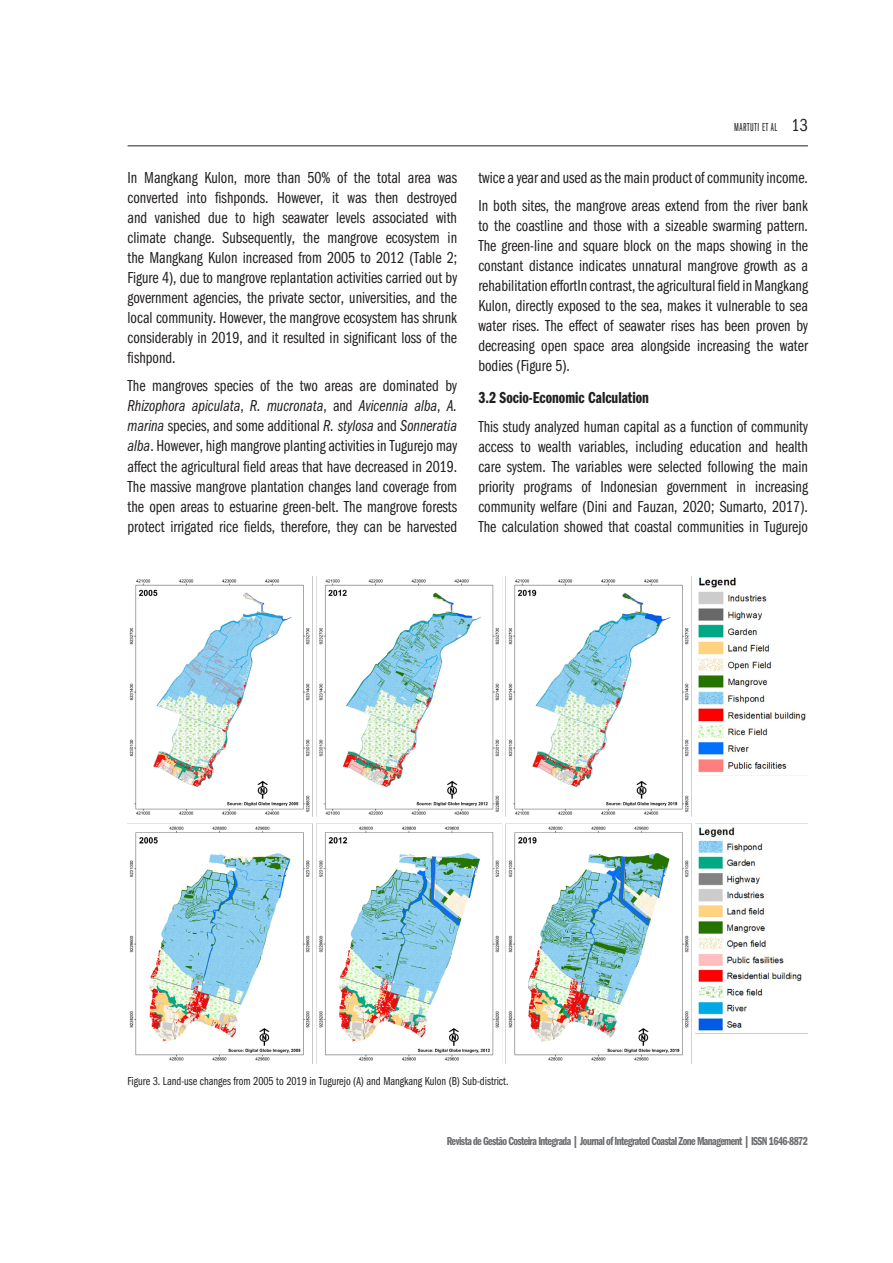
<style>
.page{position:relative;width:893px;height:1263px;background:#fff}
.page>*{position:absolute;margin:0;border:0;box-sizing:border-box;transform-origin:0 0}
.Corpo{font:16.5px/20px "ITC Franklin Gothic Std Bk Cp";color:#231f20;text-align:justify}
._1_1{font:16.5px "ITC Franklin Gothic Std Dm Cp";color:#231f20}
.t1{font:12px "ITC Franklin Gothic Std Dm Cp";letter-spacing:-.05em;color:#6c6d70}
.Legenda{font:12px "ITC Franklin Gothic Std Bk Cp";color:#231f20}
.t2{font:12px "ITC Franklin Gothic Std Bk X Cp";color:#231f20;scale:.9 1}
.s1{font-family:"ITC Franklin Gothic Std Bk Cp It"}
.s2{font-family:"ITC Franklin Gothic Std";font-stretch:condensed;font-size:18px}
</style>
<div class="page">
<hr style="left:128px;top:145px;width:680px;height:1px;background:#231f20">
<img style="left:128px;top:576px;width:680px;height:487px">
<p class="Corpo" style="left:128px;top:168px;width:331px">In Mangkang Kulon, more than 50% of the total area was converted into fishponds. However, it was then destroyed and vanished due to high seawater levels associated with climate change. Subsequently, the mangrove ecosystem in the Mangkang Kulon increased from 2005 to 2012 (Table 2; Figure 4), due to mangrove replantation activities carried out by government agencies, the private sector, universities, and the local community. However, the mangrove ecosystem has shrunk considerably in 2019, and it resulted in significant loss of the fishpond.</p>
<p class="Corpo" style="left:128px;top:376px;width:331px">The mangroves species of the two areas are dominated by <span class="s1">Rhizophora apiculata</span>, <span class="s1">R. mucronata</span>, and <span class="s1">Avicennia alba</span>, <span class="s1">A. marina</span> species, and some additional <span class="s1">R. stylosa</span> and <span class="s1">Sonneratia alba</span>. However, high mangrove planting activities in Tugurejo may affect the agricultural field areas that have decreased in 2019.<br>The massive mangrove plantation changes land coverage from the open areas to estuarine green-belt. The mangrove forests protect irrigated rice fields, therefore, they can be harvested</p>
<p class="t2" style="left:734px;top:121px;width:83px">MARTUTI ET AL <span class="s2">13</span></p>
<p class="Corpo" style="left:478px;top:168px;width:331px">twice a year and used as the main product of community income.</p>
<p class="Corpo" style="left:478px;top:196px;width:331px">In both sites, the mangrove areas extend from the river bank to the coastline and those with a sizeable swarming pattern.<br>The green-line and square block on the maps showing in the constant distance indicates unnatural mangrove growth as a rehabilitation effortIn contrast, the agricultural field in Mangkang Kulon, directly exposed to the sea, makes it vulnerable to sea water rises. The effect of seawater rises has been proven by decreasing open space area alongside increasing the water bodies (Figure 5).</p>
<p class="_1_1" style="left:478px;top:389px;width:172px">3.2 Socio-Economic Calculation</p>
<p class="Corpo" style="left:478px;top:417px;width:331px">This study analyzed human capital as a function of community access to wealth variables, including education and health care system. The variables were selected following the main priority programs of Indonesian government in increasing community welfare (Dini and Fauzan, 2020; Sumarto, 2017).<br>The calculation showed that coastal communities in Tugurejo</p>
<p class="Legenda" style="left:128px;top:1075px;width:382px">Figure 3. Land-use changes from 2005 to 2019 in Tugurejo (A) and Mangkang Kulon (B) Sub-district.</p>
<p class="t1" style="left:447px;top:1134px;width:363px">Revista de Gestão Costeira Integrada | Journal of Integrated Coastal Zone Management | ISSN 1646-8872</p>
</div>
